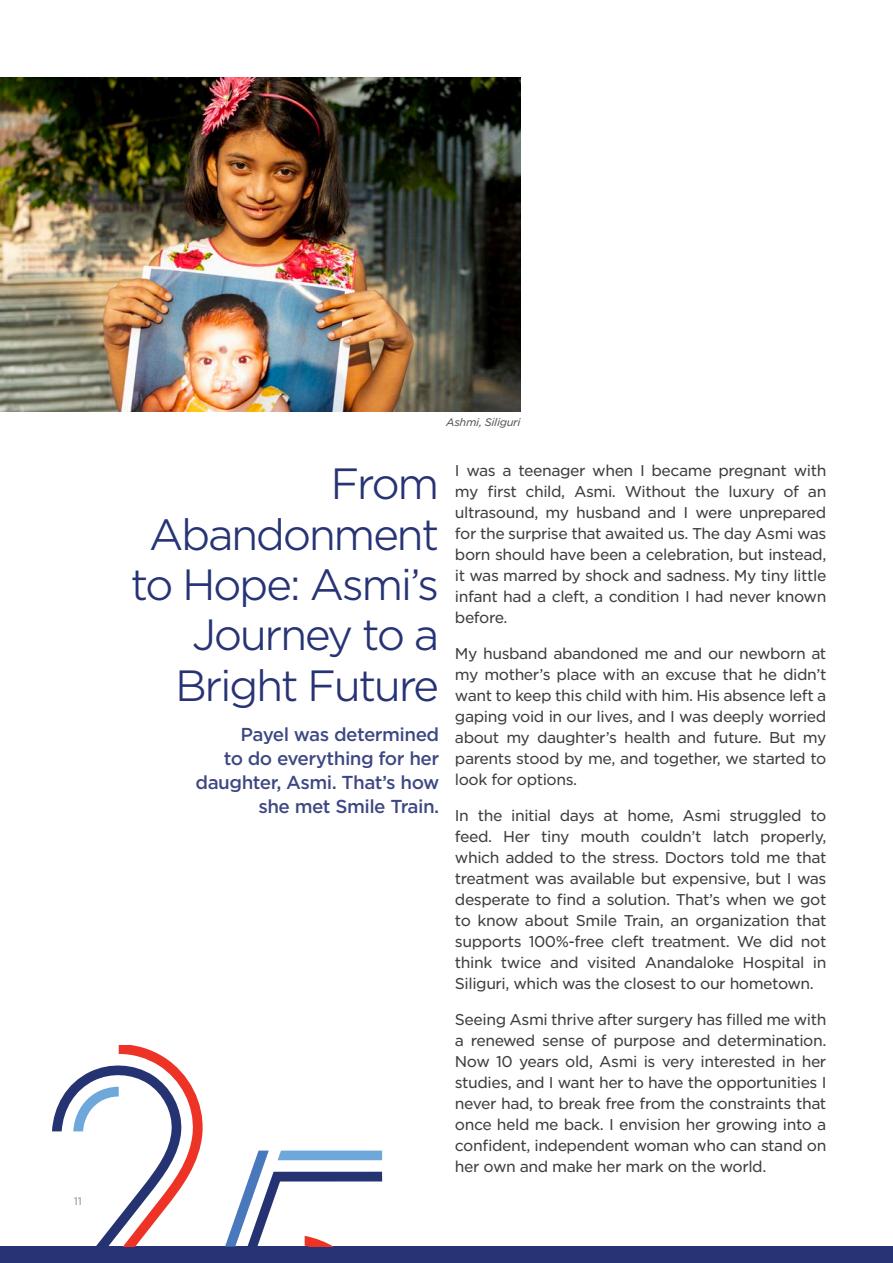
<style>
.page{position:relative;width:893px;height:1263px;background:#fff}
.page>*{position:absolute;margin:0;border:0;box-sizing:border-box;transform-origin:0 0}
.t1{font:300 42px/50.4px "Gotham S Sm";letter-spacing:-.06em;color:#273375;text-align:right}
.t2{font:500 18px/24px "Gotham S Sm";letter-spacing:-.03em;color:#3d4783;text-align:right}
.Body{font:15px/21px "Gotham S Sm";letter-spacing:-.03em;color:#3e3e3f;text-align:justify}
.Body-2{font:italic 10.5px "Gotham S Sm";letter-spacing:-.03em;color:#57585a}
.t3{font:10.5px "Gotham S Sm";color:#939598}
</style>
<div class="page">
<div style="left:0;top:1246px;width:893px;height:17px;background:#273375"></div>
<img style="left:0;top:77px;width:520px;height:335px">
<svg style="left:52px;top:1045px;width:330px;height:201px"></svg>
<p class="t3" style="left:74px;top:1194px;width:9px">11</p>
<p class="Body-2" style="left:446px;top:415px;width:76px">Ashmi, Siliguri</p>
<h1 class="t1" style="left:130px;top:457px;width:310px">From<br>Abandonment to Hope: Asmi’s<br>Journey to a<br>Bright Future</h1>
<h3 class="t2" style="left:196px;top:722px;width:245px">Payel was determined<br>to do everything for her daughter, Asmi. That’s how she met Smile Train.</h3>
<p class="Body" style="left:455px;top:460px;width:373px">I was a teenager when I became pregnant with my first child, Asmi. Without the luxury of an ultrasound, my husband and I were unprepared for the surprise that awaited us. The day Asmi was born should have been a celebration, but instead, it was marred by shock and sadness. My tiny little infant had a cleft, a condition I had never known before.</p>
<p class="Body" style="left:455px;top:643px;width:373px">My husband abandoned me and our newborn at my mother’s place with an excuse that he didn’t want to keep this child with him. His absence left a gaping void in our lives, and I was deeply worried about my daughter’s health and future. But my parents stood by me, and together, we started to look for options.</p>
<p class="Body" style="left:455px;top:805px;width:373px">In the initial days at home, Asmi struggled to feed. Her tiny mouth couldn’t latch properly, which added to the stress. Doctors told me that treatment was available but expensive, but I was desperate to find a solution. That’s when we got to know about Smile Train, an organization that supports 100%-free cleft treatment. We did not think twice and visited Anandaloke Hospital in Siliguri, which was the closest to our hometown.</p>
<p class="Body" style="left:455px;top:1009px;width:373px">Seeing Asmi thrive after surgery has filled me with a renewed sense of purpose and determination.<br>Now 10 years old, Asmi is very interested in her studies, and I want her to have the opportunities I never had, to break free from the constraints that once held me back. I envision her growing into a confident, independent woman who can stand on her own and make her mark on the world.</p>
</div>
